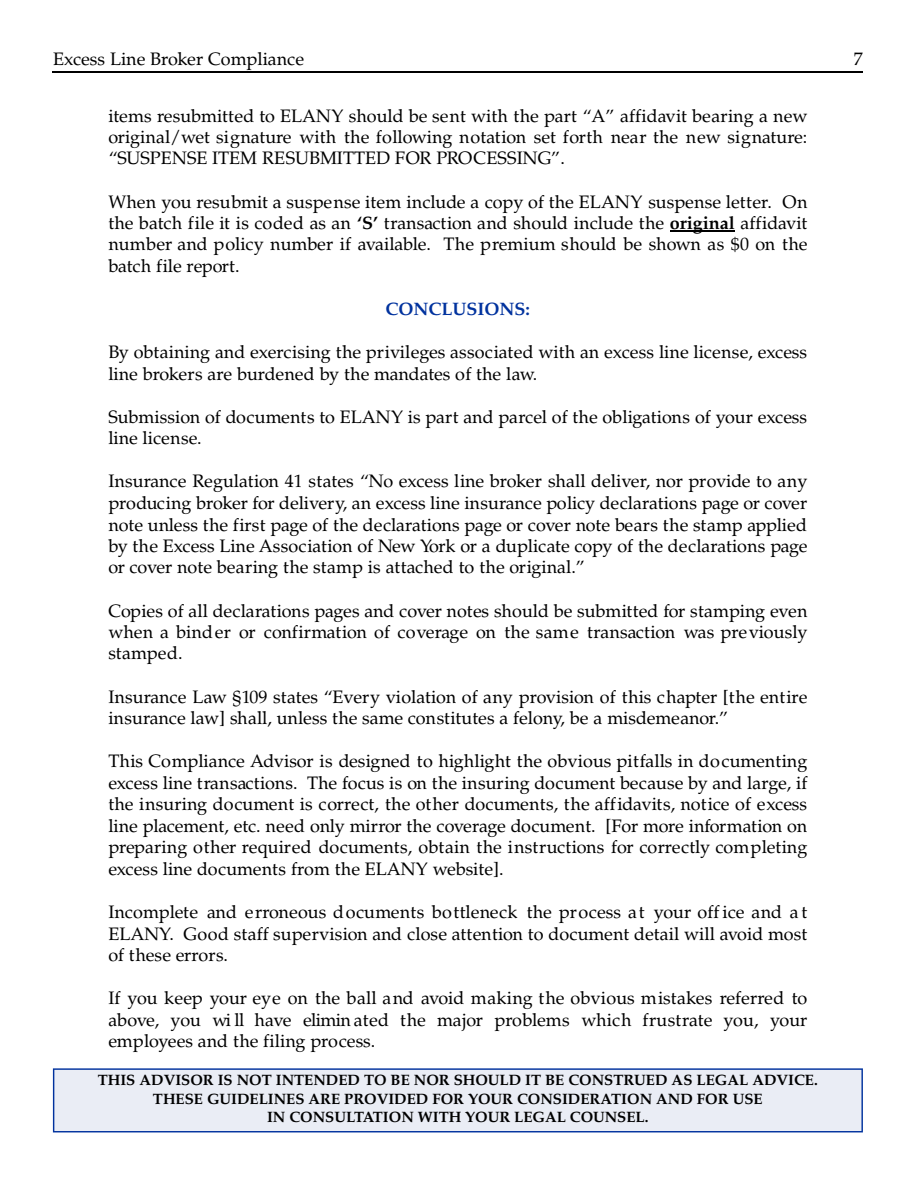
<style>
.page{position:relative;width:918px;height:1188px;background:#fff}
.page>*{position:absolute;margin:0;border:0;box-sizing:border-box;transform-origin:0 0}
.t1{font:18px/21.5px "Palatino";color:#000;text-align:justify}
.t2{font:700 18px "Palatino";color:#01329e}
.t3{font:700 15px/18.1px "Palatino";color:#000;text-align:center}
.s1{font-weight:700}
</style>
<div class="page">
<hr style="left:53px;top:72px;width:810px;height:1px;background:#000">
<hr style="left:670px;top:231px;width:65px;height:1px;background:#000">
<div style="left:53px;top:1068px;width:810px;height:64px;background:#eaedf5"></div>
<p class="t1" style="left:53px;top:51px;width:252px">Excess Line Broker Compliance</p>
<p class="t1" style="left:854px;top:51px;width:10px">7</p>
<p class="t1" style="left:108px;top:107px;width:700px">items resubmitted to ELANY should be sent with the part “A” affidavit bearing a new original/wet signature with the following notation set forth near the new signature: “SUSPENSE ITEM RESUBMITTED FOR PROCESSING”.</p>
<p class="t1" style="left:108px;top:193px;width:701px">When you resubmit a suspense item include a copy of the ELANY suspense letter. On the batch file it is coded as an <span class="s1">‘S’</span> transaction and should include the <span class="s1">original</span> affidavit number and policy number if available. The premium should be shown as $0 on the batch file report.</p>
<p class="t2" style="left:386px;top:302px;width:146px">CONCLUSIONS:</p>
<p class="t1" style="left:108px;top:343px;width:700px">By obtaining and exercising the privileges associated with an excess line license, excess line brokers are burdened by the mandates of the law.</p>
<p class="t1" style="left:108px;top:408px;width:700px">Submission of documents to ELANY is part and parcel of the obligations of your excess line license.</p>
<p class="t1" style="left:108px;top:473px;width:701px">Insurance Regulation 41 states “No excess line broker shall deliver, nor provide to any producing broker for delivery, an excess line insurance policy declarations page or cover note unless the first page of the declarations page or cover note bears the stamp applied by the Excess Line Association of New York or a duplicate copy of the declarations page or cover note bearing the stamp is attached to the original.”</p>
<p class="t1" style="left:108px;top:602px;width:701px">Copies of all declarations pages and cover notes should be submitted for stamping even when a binder or confirmation of coverage on the same transaction was previously stamped.</p>
<p class="t1" style="left:108px;top:688px;width:701px">Insurance Law §109 states “Every violation of any provision of this chapter [the entire insurance law] shall, unless the same constitutes a felony, be a misdemeanor.”</p>
<p class="t1" style="left:108px;top:752px;width:701px">This Compliance Advisor is designed to highlight the obvious pitfalls in documenting excess line transactions. The focus is on the insuring document because by and large, if the insuring document is correct, the other documents, the affidavits, notice of excess line placement, etc. need only mirror the coverage document. [For more information on preparing other required documents, obtain the instructions for correctly completing excess line documents from the ELANY website].</p>
<p class="t1" style="left:108px;top:903px;width:700px">Incomplete and erroneous documents bottleneck the process at your off ice and a t ELANY. Good staff supervision and close attention to document detail will avoid most of these errors.</p>
<p class="t1" style="left:108px;top:989px;width:701px">If you keep your eye on the ball and avoid making the obvious mistakes referred to above, you wi ll have elimin ated the major problems which frustrate you, your employees and the filing process.</p>
<p class="t3" style="left:98px;top:1073px;width:721px">THIS ADVISOR IS NOT INTENDED TO BE NOR SHOULD IT BE CONSTRUED AS LEGAL ADVICE.<br>THESE GUIDELINES ARE PROVIDED FOR YOUR CONSIDERATION AND FOR USE<br>IN CONSULTATION WITH YOUR LEGAL COUNSEL.</p>
</div>
